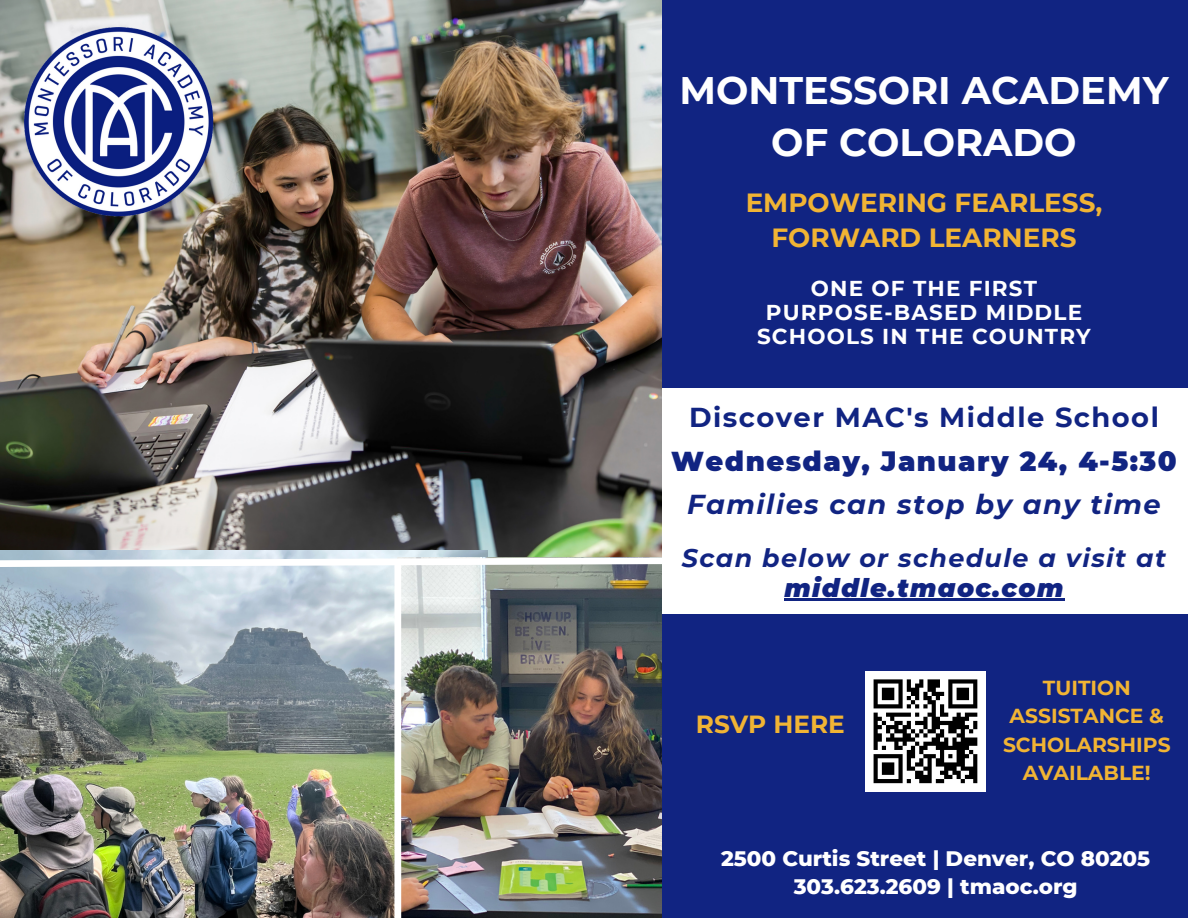
<style>
.page{position:relative;width:1188px;height:918px;background:#fff}
.page>*{position:absolute;margin:0;border:0;box-sizing:border-box;transform-origin:0 0}
.t1{font:700 38.4px/52.3px "Montserrat";color:#fff;text-align:center}
.t2{font:900 27.3px "Montserrat";letter-spacing:.055em;color:#112482}
.t3{font:700 27.3px "Montserrat";letter-spacing:.055em;color:#112482}
.t4{font:italic 700 27.3px "Montserrat";letter-spacing:.055em;color:#112482}
.t5{font:700 26.25px/35.7px "Montserrat";color:#f1b434;text-align:center}
.t6{font:italic 700 25.35px/29.2px "Montserrat";letter-spacing:.055em;color:#112482;text-align:center}
.t7{font:700 24.75px "Montserrat";color:#f1b434}
.t8{font:800 21.45px "Montserrat";color:#fff}
.t9{font:700 21.45px/24.3px "Montserrat";letter-spacing:.055em;color:#fff;text-align:center}
.t10{font:700 20.25px/28.2px "Montserrat";color:#f1b434;text-align:center}
.s1{font-weight:900}
</style>
<div class="page">
<img style="left:0;top:0;width:663px;height:554px">
<img style="left:0;top:551px;width:487px;height:367px">
<img style="left:401px;top:570px;width:262px;height:348px">
<div style="left:663px;top:0;width:525px;height:918px;background:#112482"></div>
<img style="left:25px;top:28px;width:189px;height:189px">
<svg style="left:0;top:554px;width:662px;height:16px"></svg>
<div style="left:394px;top:562px;width:7px;height:356px;background:#fff"></div>
<div style="left:663px;top:388px;width:525px;height:226px;background:#fff"></div>
<hr style="left:785px;top:599px;width:280px;height:2px;background:#112482">
<div style="left:865px;top:671px;width:121px;height:120px;background:#fff"></div>
<svg style="left:874px;top:679px;width:103px;height:104px"></svg>
<p class="t1" style="left:679px;top:64px;width:491px">MONTESSORI ACADEMY<br>OF COLORADO</p>
<p class="t5" style="left:746px;top:184px;width:358px">EMPOWERING FEARLESS,<br>FORWARD LEARNERS</p>
<p class="t9" style="left:757px;top:276px;width:335px">ONE OF THE FIRST<br>PURPOSE-BASED MIDDLE<br>SCHOOLS IN THE COUNTRY</p>
<p class="t3" style="left:689px;top:400px;width:471px">Discover MAC's Middle School</p>
<p class="t2" style="left:671px;top:444px;width:507px">Wednesday, January 24, 4-5:30</p>
<p class="t4" style="left:687px;top:488px;width:475px">Families can stop by any time</p>
<p class="t6" style="left:682px;top:544px;width:486px">Scan below or schedule a visit at <span class="s1">middle.tmaoc.com</span></p>
<p class="t7" style="left:696px;top:709px;width:151px">RSVP HERE</p>
<p class="t10" style="left:1003px;top:674px;width:169px">TUITION<br>ASSISTANCE &amp;<br>SCHOLARSHIPS<br>AVAILABLE!</p>
<p class="t8" style="left:721px;top:845px;width:431px">2500 Curtis Street | Denver, CO 80205</p>
<p class="t8" style="left:794px;top:874px;width:285px">303.623.2609 | tmaoc.org</p>
</div>
